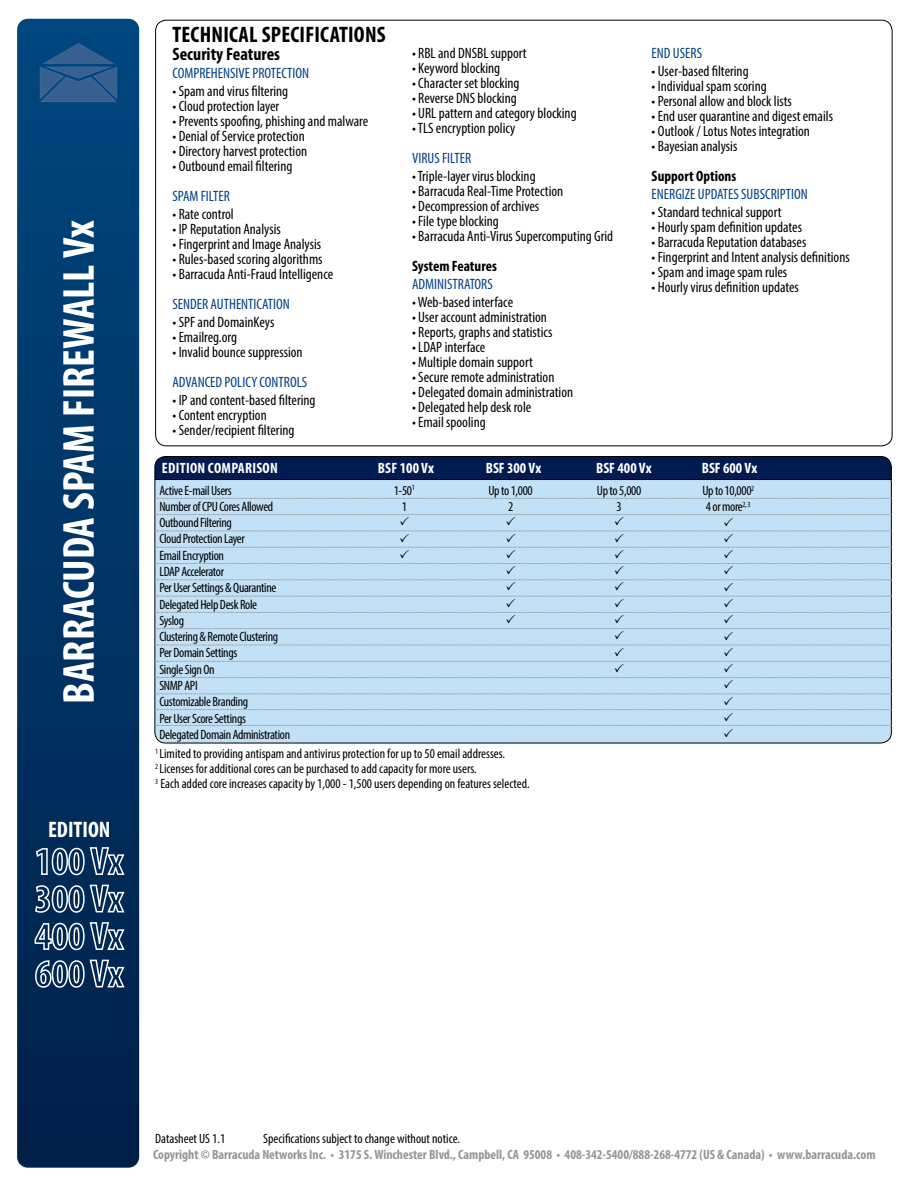
<style>
.page{position:relative;width:918px;height:1188px;background:#fff}
.page>*{position:absolute;margin:0;border:0;box-sizing:border-box;transform-origin:0 0}
.t1{font:700 condensed 45px "Myriad Pro";color:#fff}
.t2{font:700 condensed 22.5px "Myriad Pro";letter-spacing:.01em;color:#000}
.t3{font:700 condensed 22.5px "Myriad Pro";color:#fff}
.t4{font:700 condensed 18px "Myriad Pro";color:#000}
.t5{font:condensed 15px "Myriad Pro";color:#000}
.t6{font:condensed 15px "Myriad Pro";color:#004185}
.t7{font:700 condensed 15px "Myriad Pro";color:#fff}
.t8{font:700 condensed 15px "Myriad Pro";color:#000}
.t9{font:700 condensed 15px "Myriad Pro";letter-spacing:.02em;color:#fff}
.t10{font:condensed 13.5px/16.4px "Myriad Pro";letter-spacing:-.025em;color:#000;text-align:center}
.t11{font:condensed 13.5px/15px "Myriad Pro";color:#000}
.t12{font:700 condensed 13.5px "Myriad Pro";color:#939598}
</style>
<div class="page">
<svg style="left:17px;top:19px;width:122px;height:1149px;background:#003464"></svg>
<svg style="left:40px;top:43px;width:77px;height:59px;background:#27588a"></svg>
<svg style="left:35px;top:846px;width:91px;height:30px;background:#436283"></svg>
<svg style="left:34px;top:884px;width:92px;height:30px;background:#456384"></svg>
<svg style="left:34px;top:921px;width:92px;height:30px;background:#466383"></svg>
<svg style="left:34px;top:959px;width:92px;height:30px;background:#476282"></svg>
<div style="left:155px;top:472px;width:736px;height:271px;background:#c2e1f6;border-radius:11px"></div>
<svg style="left:154px;top:456px;width:738px;height:24px;background:#01194a"></svg>
<svg style="left:155px;top:498px;width:737px;height:1px"></svg>
<svg style="left:155px;top:514px;width:737px;height:223px"></svg>
<h1 class="t1" style="left:51px;top:704px;width:486px;rotate:-90deg">BARRACUDA SPAM FIREWALL Vx</h1>
<h2 class="t3" style="left:48px;top:815px;width:64px">EDITION</h2>
<h2 class="t2" style="left:172px;top:20px;width:215px">TECHNICAL SPECIFICATIONS</h2>
<p class="t4" style="left:172px;top:43px;width:109px">Security Features</p>
<p class="t6" style="left:172px;top:64px;width:138px">COMPREHENSIVE PROTECTION</p>
<p class="t5" style="left:172px;top:82px;width:117px">• Spam and virus filtering</p>
<p class="t5" style="left:172px;top:97px;width:108px">• Cloud protection layer</p>
<p class="t5" style="left:172px;top:112px;width:197px">• Prevents spoofing, phishing and malware</p>
<p class="t5" style="left:172px;top:127px;width:134px">• Denial of Service protection</p>
<p class="t5" style="left:172px;top:142px;width:136px">• Directory harvest protection</p>
<p class="t5" style="left:172px;top:157px;width:121px">• Outbound email filtering</p>
<p class="t6" style="left:172px;top:187px;width:59px">SPAM FILTER</p>
<p class="t5" style="left:172px;top:205px;width:63px">• Rate control</p>
<p class="t5" style="left:172px;top:220px;width:110px">• IP Reputation Analysis</p>
<p class="t5" style="left:172px;top:235px;width:150px">• Fingerprint and Image Analysis</p>
<p class="t5" style="left:172px;top:250px;width:152px">• Rules-based scoring algorithms</p>
<p class="t5" style="left:172px;top:265px;width:162px">• Barracuda Anti-Fraud Intelligence</p>
<p class="t6" style="left:172px;top:295px;width:119px">SENDER AUTHENTICATION</p>
<p class="t5" style="left:172px;top:313px;width:104px">• SPF and DomainKeys</p>
<p class="t5" style="left:172px;top:328px;width:66px">• Emailreg.org</p>
<p class="t5" style="left:172px;top:343px;width:132px">• Invalid bounce suppression</p>
<p class="t6" style="left:172px;top:373px;width:136px">ADVANCED POLICY CONTROLS</p>
<p class="t5" style="left:172px;top:391px;width:145px">• IP and content-based filtering</p>
<p class="t5" style="left:172px;top:406px;width:96px">• Content encryption</p>
<p class="t5" style="left:172px;top:421px;width:124px">• Sender/recipient filtering</p>
<p class="t5" style="left:412px;top:44px;width:116px">• RBL and DNSBL support</p>
<p class="t5" style="left:412px;top:59px;width:90px">• Keyword blocking</p>
<p class="t5" style="left:412px;top:74px;width:109px">• Character set blocking</p>
<p class="t5" style="left:412px;top:89px;width:106px">• Reverse DNS blocking</p>
<p class="t5" style="left:412px;top:104px;width:166px">• URL pattern and category blocking</p>
<p class="t5" style="left:412px;top:119px;width:105px">• TLS encryption policy</p>
<p class="t6" style="left:412px;top:149px;width:61px">VIRUS FILTER</p>
<p class="t5" style="left:412px;top:167px;width:125px">• Triple-layer virus blocking</p>
<p class="t5" style="left:412px;top:182px;width:153px">• Barracuda Real-Time Protection</p>
<p class="t5" style="left:412px;top:197px;width:129px">• Decompression of archives</p>
<p class="t5" style="left:412px;top:212px;width:88px">• File type blocking</p>
<p class="t5" style="left:412px;top:227px;width:203px">• Barracuda Anti-Virus Supercomputing Grid</p>
<p class="t8" style="left:412px;top:256px;width:86px">System Features</p>
<p class="t6" style="left:412px;top:275px;width:82px">ADMINISTRATORS</p>
<p class="t5" style="left:412px;top:293px;width:103px">• Web-based interface</p>
<p class="t5" style="left:412px;top:308px;width:136px">• User account administration</p>
<p class="t5" style="left:412px;top:323px;width:142px">• Reports, graphs and statistics</p>
<p class="t5" style="left:412px;top:338px;width:75px">• LDAP interface</p>
<p class="t5" style="left:412px;top:353px;width:122px">• Multiple domain support</p>
<p class="t5" style="left:412px;top:368px;width:144px">• Secure remote administration</p>
<p class="t5" style="left:412px;top:383px;width:163px">• Delegated domain administration</p>
<p class="t5" style="left:412px;top:398px;width:121px">• Delegated help desk role</p>
<p class="t5" style="left:412px;top:413px;width:75px">• Email spooling</p>
<p class="t6" style="left:652px;top:44px;width:52px">END USERS</p>
<p class="t5" style="left:652px;top:62px;width:99px">• User-based filtering</p>
<p class="t5" style="left:652px;top:77px;width:117px">• Individual spam scoring</p>
<p class="t5" style="left:652px;top:92px;width:142px">• Personal allow and block lists</p>
<p class="t5" style="left:652px;top:107px;width:183px">• End user quarantine and digest emails</p>
<p class="t5" style="left:652px;top:122px;width:160px">• Outlook / Lotus Notes integration</p>
<p class="t5" style="left:652px;top:137px;width:87px">• Bayesian analysis</p>
<p class="t8" style="left:652px;top:166px;width:86px">Support Options</p>
<p class="t6" style="left:652px;top:185px;width:158px">ENERGIZE UPDATES SUBSCRIPTION</p>
<p class="t5" style="left:652px;top:203px;width:131px">• Standard technical support</p>
<p class="t5" style="left:652px;top:218px;width:152px">• Hourly spam definition updates</p>
<p class="t5" style="left:652px;top:233px;width:156px">• Barracuda Reputation databases</p>
<p class="t5" style="left:652px;top:248px;width:200px">• Fingerprint and Intent analysis definitions</p>
<p class="t5" style="left:652px;top:263px;width:137px">• Spam and image spam rules</p>
<p class="t5" style="left:652px;top:278px;width:149px">• Hourly virus definition updates</p>
<p class="t9" style="left:162px;top:458px;width:117px">EDITION COMPARISON</p>
<p class="t7" style="left:378px;top:458px;width:58px">BSF 100 Vx</p>
<p class="t7" style="left:486px;top:458px;width:57px">BSF 300 Vx</p>
<p class="t7" style="left:596px;top:458px;width:57px">BSF 400 Vx</p>
<p class="t7" style="left:702px;top:458px;width:57px">BSF 600 Vx</p>
<p class="t10" style="left:159px;top:482px;width:132px;text-align:left">Active E-mail Users<br>Number of CPU Cores Allowed<br>Outbound Filtering<br>Cloud Protection Layer<br>Email Encryption<br>LDAP Accelerator<br>Per User Settings &amp; Quarantine<br>Delegated Help Desk Role<br>Syslog<br>Clustering &amp; Remote Clustering<br>Per Domain Settings<br>Single Sign On<br>SNMP API<br>Customizable Branding<br>Per User Score Settings<br>Delegated Domain Administration</p>
<p class="t10" style="left:394px;top:482px;width:23px">1-50<sup>1<br></sup>1</p>
<p class="t10" style="left:488px;top:482px;width:46px">Up to 1,000<br>2</p>
<p class="t10" style="left:597px;top:482px;width:46px">Up to 5,000<br>3</p>
<p class="t10" style="left:702px;top:482px;width:53px;text-align:left">Up to 10,000<sup>2<br></sup>4 or more<sup>2,</sup> <sup>3</sup></p>
<p class="t11" style="left:155px;top:746px;width:376px"><sup>1</sup> Limited to providing antispam and antivirus protection for up to 50 email addresses.<br><sup>2</sup> Licenses for additional cores can be purchased to add capacity for more users.<br><sup>3</sup> Each added core increases capacity by 1,000 - 1,500 users depending on features selected.</p>
<p class="t11" style="left:155px;top:1131px;width:72px">Datasheet US 1.1</p>
<p class="t11" style="left:263px;top:1131px;width:198px">Specifications subject to change without notice.</p>
<p class="t12" style="left:153px;top:1146px;width:724px">Copyright © Barracuda Networks Inc. • 3175 S. Winchester Blvd., Campbell, CA 95008 • 408-342-5400/888-268-4772 (US &amp; Canada) • www.barracuda.com</p>
</div>
